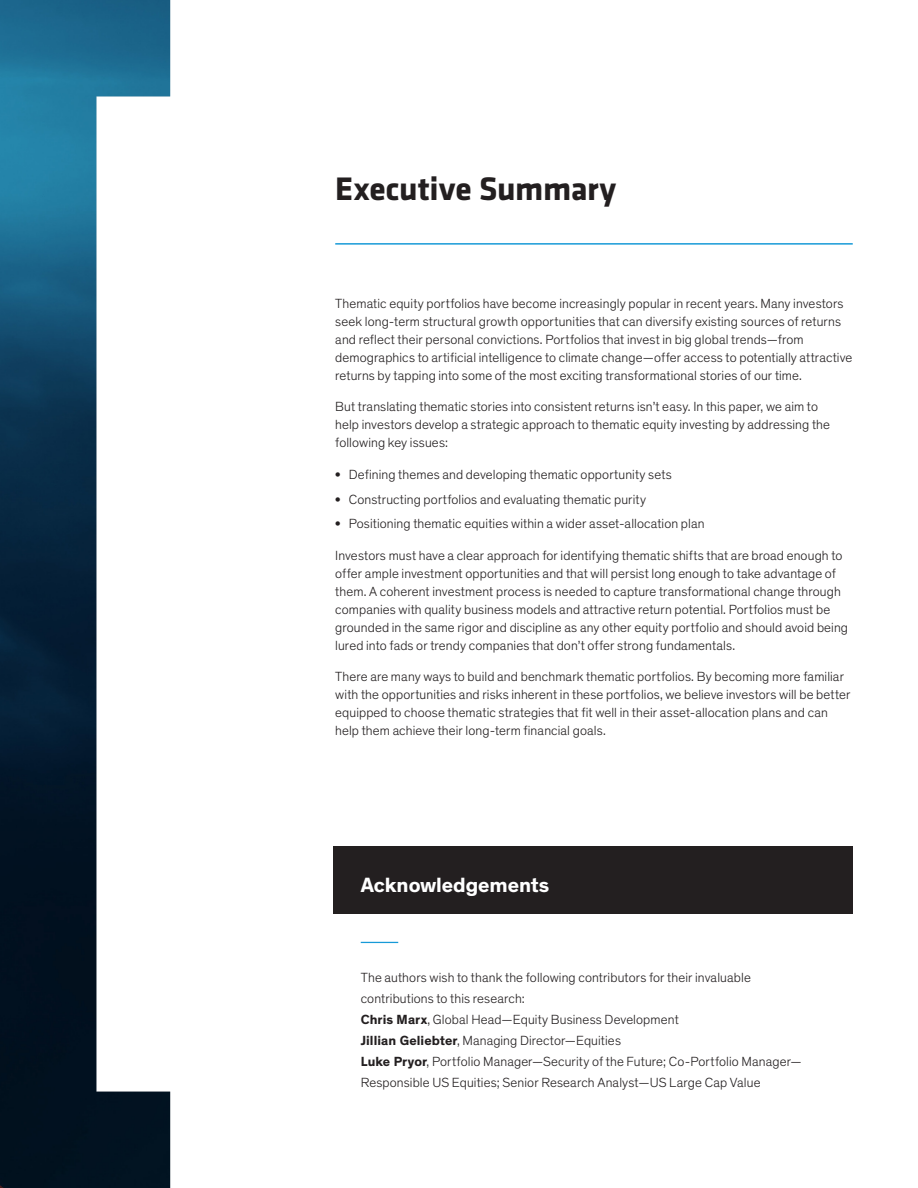
<style>
.page{position:relative;width:918px;height:1188px;background:#fff}
.page>*{position:absolute;margin:0;border:0;box-sizing:border-box;transform-origin:0 0}
.t1{font:700 33.75px "Klavika";letter-spacing:-.01em;color:#231f20}
.t2{font:700 21px "Theinhardt";letter-spacing:-.005em;color:#fff}
.t3{font:300 13.5px/18px "Theinhardt";letter-spacing:.01em;color:#231f20}
.s1{font-weight:700}
</style>
<div class="page">
<img style="left:0;top:0;width:170px;height:1188px">
<hr style="left:335px;top:243px;width:518px;height:2px;background:#179ad7">
<div style="left:333px;top:846px;width:520px;height:68px;background:#231f20"></div>
<hr style="left:361px;top:942px;width:37px;height:1px;background:#179ad7">
<h1 class="t1" style="left:335px;top:164px;width:283px">Executive Summary</h1>
<p class="t3" style="left:335px;top:295px;width:519px">Thematic equity portfolios have become increasingly popular in recent years. Many investors seek long-term structural growth opportunities that can diversify existing sources of returns and reflect their personal convictions. Portfolios that invest in big global trends—from demographics to artificial intelligence to climate change—offer access to potentially attractive returns by tapping into some of the most exciting transformational stories of our time.</p>
<p class="t3" style="left:335px;top:398px;width:496px">But translating thematic stories into consistent returns isn’t easy. In this paper, we aim to help investors develop a strategic approach to thematic equity investing by addressing the following key issues:</p>
<p class="t3" style="left:335px;top:466px;width:338px"><span class="s1">•</span> Defining themes and developing thematic opportunity sets</p>
<p class="t3" style="left:335px;top:490px;width:312px"><span class="s1">•</span> Constructing portfolios and evaluating thematic purity</p>
<p class="t3" style="left:335px;top:515px;width:371px"><span class="s1">•</span> Positioning thematic equities within a wider asset-allocation plan</p>
<p class="t3" style="left:335px;top:547px;width:514px">Investors must have a clear approach for identifying thematic shifts that are broad enough to offer ample investment opportunities and that will persist long enough to take advantage of them. A coherent investment process is needed to capture transformational change through companies with quality business models and attractive return potential. Portfolios must be grounded in the same rigor and discipline as any other equity portfolio and should avoid being lured into fads or trendy companies that don’t offer strong fundamentals.</p>
<p class="t3" style="left:335px;top:668px;width:517px">There are many ways to build and benchmark thematic portfolios. By becoming more familiar with the opportunities and risks inherent in these portfolios, we believe investors will be better equipped to choose thematic strategies that fit well in their asset-allocation plans and can help them achieve their long-term financial goals.</p>
<h2 class="t2" style="left:361px;top:872px;width:190px">Acknowledgements</h2>
<p class="t3" style="left:361px;top:967px;width:442px;line-height:21px">The authors wish to thank the following contributors for their invaluable contributions to this research:<br><span class="s1">Chris Marx</span>, Global Head—Equity Business Development<br><span class="s1">Jillian Geliebter</span>, Managing Director—Equities<br><span class="s1">Luke Pryor</span>, Portfolio Manager—Security of the Future; Co-Portfolio Manager— Responsible US Equities; Senior Research Analyst—US Large Cap Value</p>
</div>
